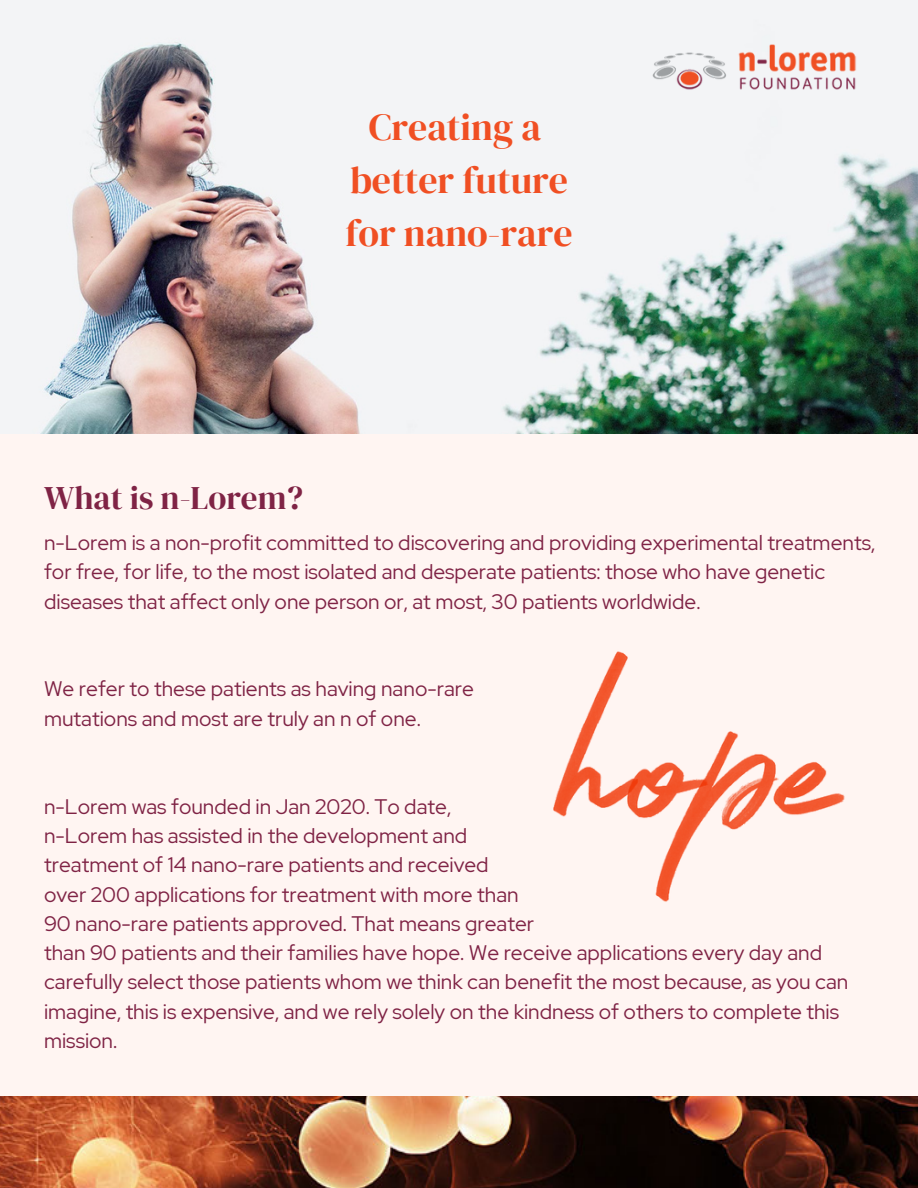
<style>
.page{position:relative;width:918px;height:1188px;background:#fff}
.page>*{position:absolute;margin:0;border:0;box-sizing:border-box;transform-origin:0 0}
.t1{font:37.8px "DM Serif Display";color:#f04f23}
.t2{font:33px "DM Serif Display";color:#7f2345}
.t3{font:21px/29.2px "Red Hat Display";color:#7f2345}
</style>
<div class="page">
<div style="left:0;top:433px;width:918px;height:663px;background:#fff5f2"></div>
<img style="left:0;top:0;width:918px;height:433px">
<img style="left:648px;top:45px;width:215px;height:46px">
<img style="left:0;top:1096px;width:918px;height:92px">
<img style="left:553px;top:651px;width:292px;height:251px">
<p class="t1" style="left:369px;top:101px;width:174px">Creating a</p>
<p class="t1" style="left:350px;top:153px;width:219px">better future</p>
<p class="t1" style="left:345px;top:206px;width:229px">for nano-rare</p>
<p class="t2" style="left:44px;top:475px;width:261px">What is n-Lorem?</p>
<p class="t3" style="left:44px;top:528px;width:833px">n-Lorem is a non-profit committed to discovering and providing experimental treatments, for free, for life, to the most isolated and desperate patients: those who have genetic diseases that affect only one person or, at most, 30 patients worldwide.</p>
<p class="t3" style="left:44px;top:674px;width:431px">We refer to these patients as having nano-rare</p>
<p class="t3" style="left:44px;top:703px;width:378px">mutations and most are truly an n of one.</p>
<p class="t3" style="left:44px;top:792px;width:409px">n-Lorem was founded in Jan 2020. To date,</p>
<p class="t3" style="left:44px;top:821px;width:425px">n-Lorem has assisted in the development and</p>
<p class="t3" style="left:44px;top:850px;width:446px">treatment of 14 nano-rare patients and received</p>
<p class="t3" style="left:44px;top:880px;width:476px">over 200 applications for treatment with more than</p>
<p class="t3" style="left:44px;top:909px;width:492px">90 nano-rare patients approved. That means greater</p>
<p class="t3" style="left:44px;top:938px;width:806px">than 90 patients and their families have hope. We receive applications every day and carefully select those patients whom we think can benefit the most because, as you can imagine, this is expensive, and we rely solely on the kindness of others to complete this mission.</p>
</div>
